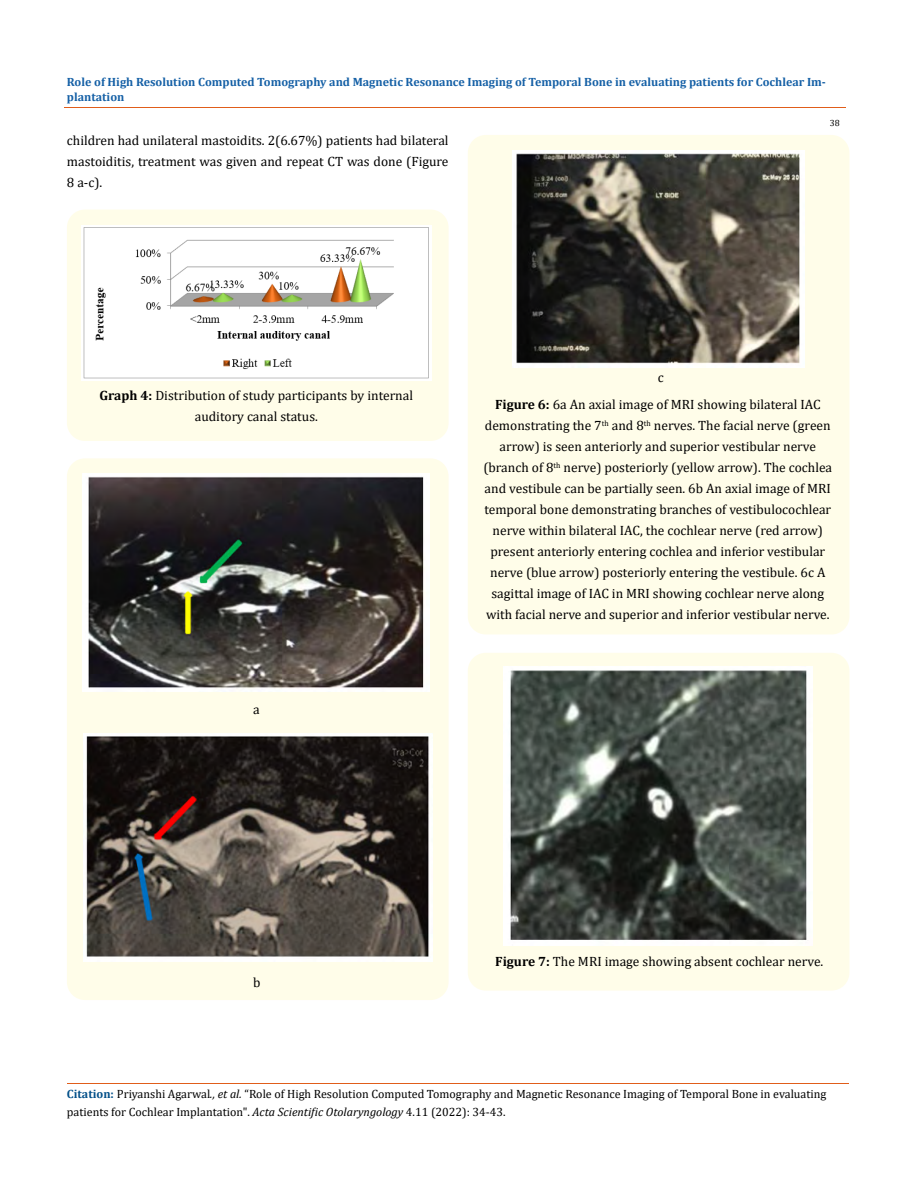
<style>
.page{position:relative;width:917px;height:1188px;background:#fff}
.page>*{position:absolute;margin:0;border:0;box-sizing:border-box;transform-origin:0 0}
.t1{font:13.5px/21px "Cambria";color:#000;text-align:center}
.t2{font:12px/18px "Cambria";color:#000}
.t3{font:700 12px/15px "Cambria";color:#1560a6}
.t4{font:9px "Cambria";color:#000}
.s1{font-weight:700}
.s2{font-weight:700;color:#035089}
.s3{font-style:italic}
</style>
<div class="page">
<div style="left:67px;top:210px;width:381px;height:231px;background:#fffde9;border-radius:18px"></div>
<img style="left:81px;top:225px;width:350px;height:155px">
<div style="left:67px;top:458px;width:381px;height:542px;background:#fffde9;border-radius:18px"></div>
<img style="left:83px;top:474px;width:347px;height:217px">
<img style="left:83px;top:733px;width:349px;height:228px">
<div style="left:468px;top:135px;width:381px;height:499px;background:#fffde9;border-radius:18px"></div>
<img style="left:512px;top:150px;width:292px;height:217px">
<div style="left:468px;top:653px;width:381px;height:338px;background:#fffde9;border-radius:18px"></div>
<img style="left:503px;top:666px;width:309px;height:280px">
<hr style="left:64px;top:108px;width:781px;height:1px;background:#e05d1a">
<hr style="left:67px;top:1083px;width:781px;height:1px;background:#e05d1a">
<p class="t3" style="left:67px;top:74px;width:760px">Role of High Resolution Computed Tomography and Magnetic Resonance Imaging of Temporal Bone in evaluating patients for Cochlear Im&shy;plantation</p>
<p class="t1" style="left:67px;top:130px;width:383px;text-align:justify">children had unilateral mastoidits. 2(6.67%) patients had bilateral mastoiditis, treatment was given and repeat CT was done (Figure 8 a-c).</p>
<p class="t4" style="left:829px;top:118px;width:11px">38</p>
<p class="t1" style="left:100px;top:385px;width:315px"><span class="s1">Graph 4:</span> Distribution of study participants by internal auditory canal status.</p>
<p class="t1" style="left:253px;top:699px;width:8px">a</p>
<p class="t1" style="left:657px;top:367px;width:7px">c</p>
<p class="t1" style="left:483px;top:394px;width:350px"><span class="s1">Figure 6:</span> 6a An axial image of MRI showing bilateral IAC demonstrating the 7<sup>th</sup> and 8<sup>th</sup> nerves. The facial nerve (green arrow) is seen anteriorly and superior vestibular nerve (branch of 8<sup>th</sup> nerve) posteriorly (yellow arrow). The cochlea and vestibule can be partially seen. 6b An axial image of MRI temporal bone demonstrating branches of vestibulocochlear nerve within bilateral IAC, the cochlear nerve (red arrow) present anteriorly entering cochlea and inferior vestibular nerve (blue arrow) posteriorly entering the vestibule. 6c A sagittal image of IAC in MRI showing cochlear nerve along with facial nerve and superior and inferior vestibular nerve.</p>
<p class="t1" style="left:253px;top:972px;width:9px">b</p>
<p class="t1" style="left:495px;top:951px;width:329px"><span class="s1">Figure 7:</span> The MRI image showing absent cochlear nerve.</p>
<p class="t2" style="left:67px;top:1085px;width:761px"><span class="s2">Citation:</span> Priyanshi Agarwal<span class="s3">., et al.</span> “Role of High Resolution Computed Tomography and Magnetic Resonance Imaging of Temporal Bone in evaluating patients for Cochlear Implantation". <span class="s3">Acta Scientific Otolaryngology</span> 4.11 (2022): 34-43.</p>
</div>
